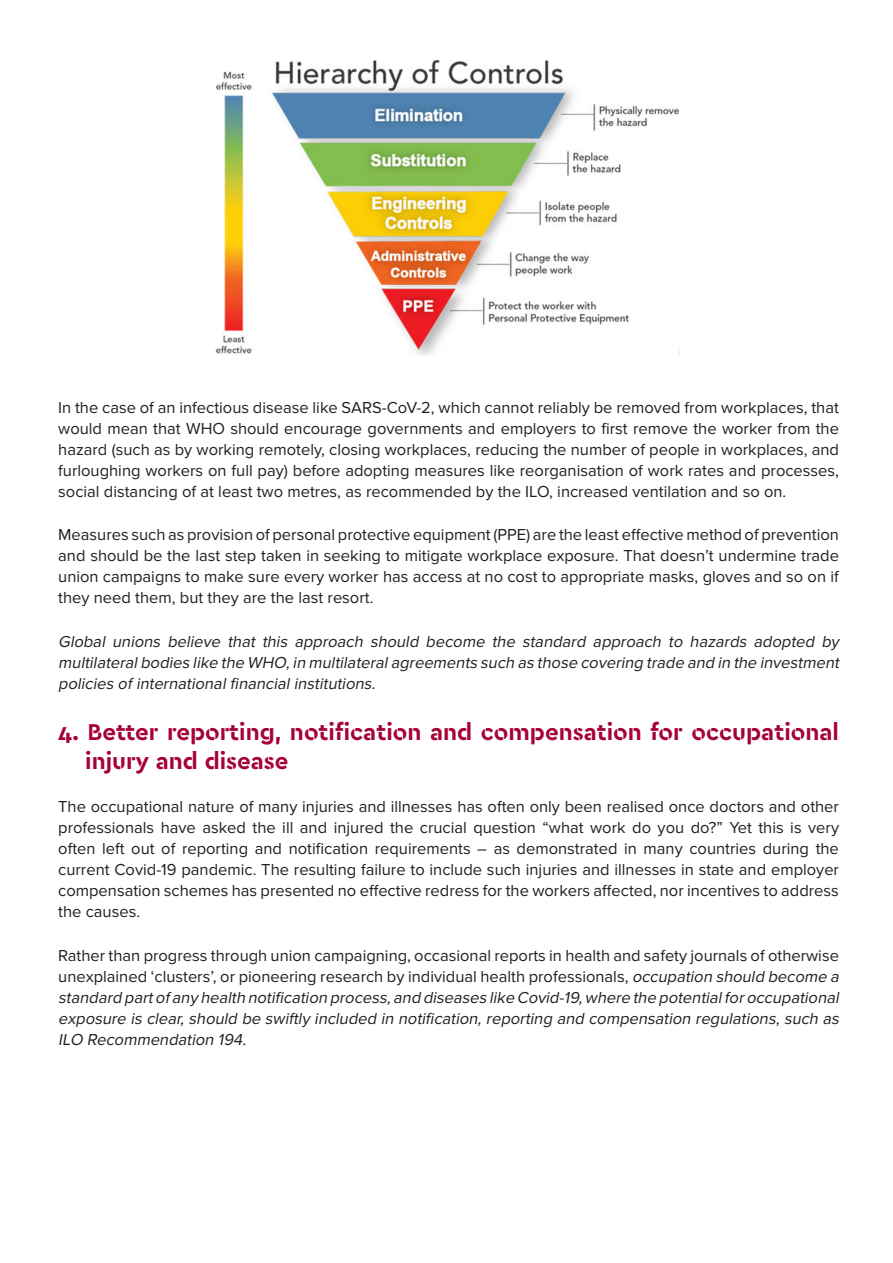
<style>
.page{position:relative;width:893px;height:1263px;background:#fff}
.page>*{position:absolute;margin:0;border:0;box-sizing:border-box;transform-origin:0 0}
.Body{font:700 24px/28.8px "Cera Stencil PRO";color:#a50235}
.Body-2{font:16.5px/21px "Proxima Nova";color:#231f20;text-align:justify}
.Body-3{font:italic 16.5px/21px "Proxima Nova";color:#231f20;text-align:justify}
.s1{font-style:normal}
</style>
<div class="page">
<img style="left:215px;top:60px;width:465px;height:295px">
<p class="Body-2" style="left:58px;top:397px;width:782px">In the case of an infectious disease like SARS-CoV-2, which cannot reliably be removed from workplaces, that would mean that WHO should encourage governments and employers to first remove the worker from the hazard (such as by working remotely, closing workplaces, reducing the number of people in workplaces, and furloughing workers on full pay) before adopting measures like reorganisation of work rates and processes, social distancing of at least two metres, as recommended by the ILO, increased ventilation and so on.</p>
<p class="Body-2" style="left:58px;top:524px;width:782px">Measures such as provision of personal protective equipment (PPE) are the least effective method of prevention and should be the last step taken in seeking to mitigate workplace exposure. That doesn’t undermine trade union campaigns to make sure every worker has access at no cost to appropriate masks, gloves and so on if they need them, but they are the last resort.</p>
<p class="Body-3" style="left:58px;top:631px;width:786px">Global unions believe that this approach should become the standard approach to hazards adopted by multilateralbodies like the WHO,in multilateralagreements such as those covering trade and in the investment policies ofinternationalfinancialinstitutions.</p>
<p class="Body" style="left:85px;top:717px;width:755px;text-indent:-27px">4. Better reporting, notification and compensation for occupational injury and disease</p>
<p class="Body-2" style="left:58px;top:797px;width:782px">The occupational nature of many injuries and illnesses has often only been realised once doctors and other professionals have asked the ill and injured the crucial question “what work do you do?” Yet this is very often left out of reporting and notification requirements – as demonstrated in many countries during the current Covid-19 pandemic. The resulting failure to include such injuries and illnesses in state and employer compensation schemes has presented no effective redress for the workers affected, nor incentives to address the causes.</p>
<p class="Body-3" style="left:58px;top:945px;width:786px;text-align:left"><span class="s1">Rather than progress through union campaigning, occasional reports in health and safety journals of otherwise unexplained ‘clusters’, or pioneering research by individual health professionals,</span> occupation should become a standard partofany health notification process,and diseases like Covid-19,where the potentialforoccupational exposure is clear, should be swiftly included in notification, reporting and compensation regulations, such as ILO Recommendation 194<span class="s1">.</span></p>
</div>
